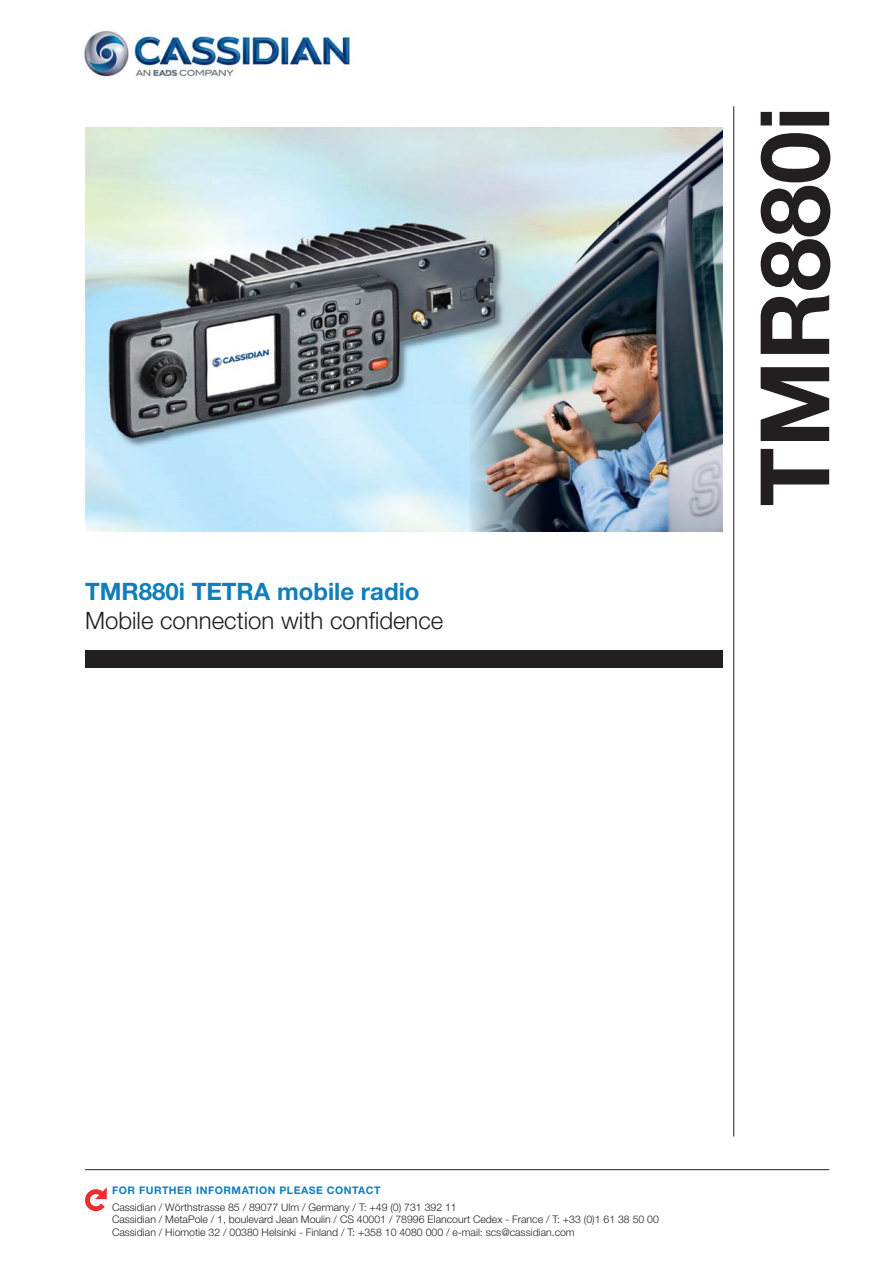
<style>
.page{position:relative;width:893px;height:1263px;background:#fff}
.page>*{position:absolute;margin:0;border:0;box-sizing:border-box;transform-origin:0 0}
.t1{font:700 96px "Helvetica Neue";color:#231f20}
.t2{font:300 24px "Helvetica Neue";color:#231f20}
.t3{font:700 24px "Helvetica Neue";color:#117eba}
.t4{font:300 10.5px/12.6px "Helvetica Neue";color:#231f20}
.t5{font:700 10.5px "Helvetica Neue";letter-spacing:.05em;color:#117eba}
</style>
<div class="page">
<img style="left:84px;top:30px;width:268px;height:47px">
<img style="left:85px;top:128px;width:638px;height:403px">
<div style="left:85px;top:651px;width:638px;height:17px;background:#231f20"></div>
<hr style="left:733px;top:106px;width:1px;height:1030px;background:#231f20">
<hr style="left:85px;top:1169px;width:744px;height:1px;background:#231f20">
<svg style="left:85px;top:1187px;width:22px;height:24px"></svg>
<h2 class="t3" style="left:85px;top:583px;width:336px">TMR880i TETRA mobile radio</h2>
<h2 class="t2" style="left:85px;top:611px;width:360px">Mobile connection with confidence</h2>
<h1 class="t1" style="left:761px;top:506px;width:401px;rotate:-90deg">TMR880i</h1>
<p class="t5" style="left:112px;top:1186px;width:270px">FOR FURTHER INFORMATION PLEASE CONTACT</p>
<p class="t4" style="left:112px;top:1202px;width:548px">Cassidian / Wörthstrasse 85 / 89077 Ulm / Germany / T: +49 (0) 731 392 11<br>Cassidian / MetaPole / 1, boulevard Jean Moulin / CS 40001 / 78996 Elancourt Cedex - France / T: +33 (0)1 61 38 50 00<br>Cassidian / Hiomotie 32 / 00380 Helsinki - Finland / T: +358 10 4080 000 / e-mail: scs@cassidian.com</p>
</div>
